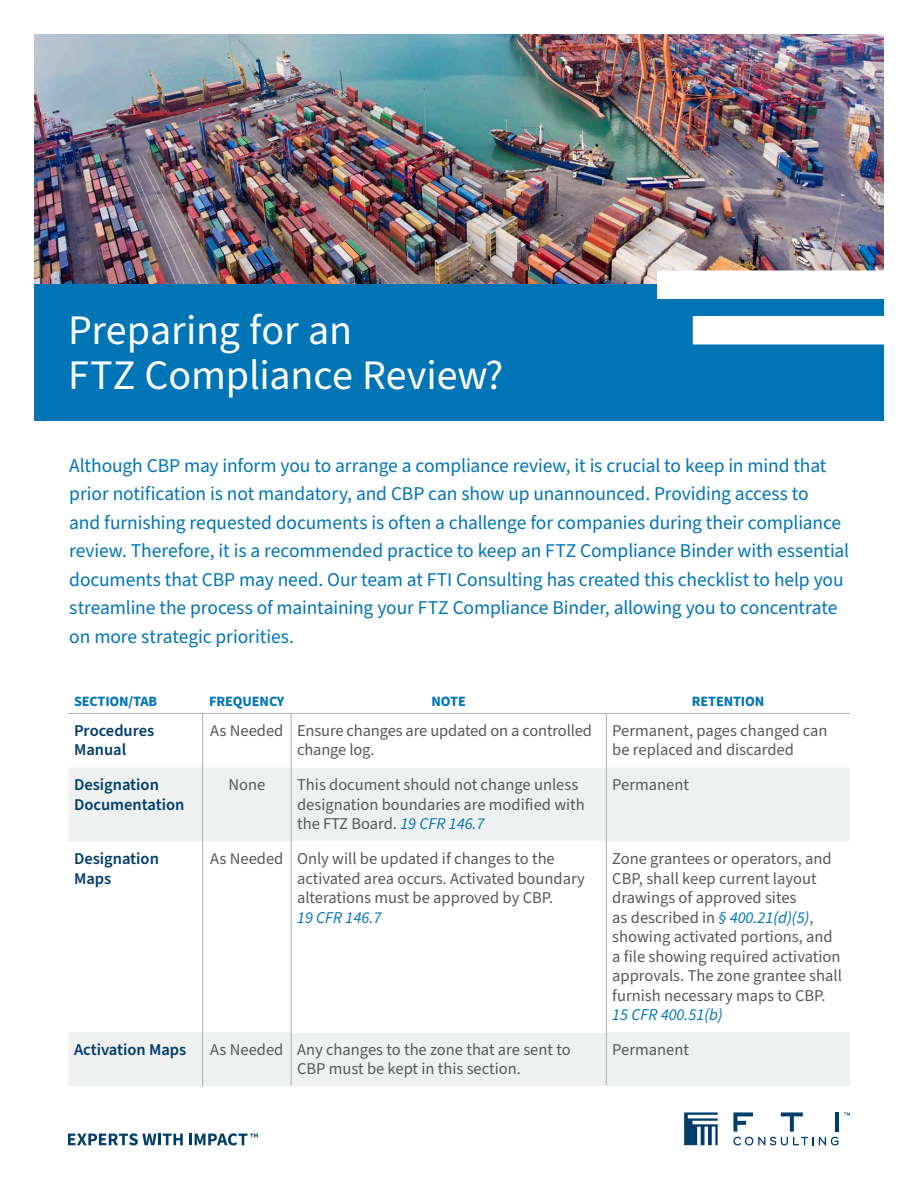
<style>
.page{position:relative;width:918px;height:1188px;background:#fff}
.page>*{position:absolute;margin:0;border:0;box-sizing:border-box;transform-origin:0 0}
.Headline{font:42px/45px "Source Sans Pro";letter-spacing:-.005em;color:#fff}
.Intro{font:19.5px/28.5px "Source Sans Pro";letter-spacing:-.01em;color:#0075b6}
.Table__Body_Copy{font:16.5px/19.5px "Source Sans Pro";color:#57585a}
.Table__Body_Copy-2{font:600 16.5px/19.5px "Source Sans Pro";color:#003e69}
.Subhead_L1-_CaseStud{font:700 14.25px "Source Sans Pro";letter-spacing:-.01em;color:#0075b6}
.s1{font-style:italic;color:#0075b6}
</style>
<div class="page">
<svg style="left:68px;top:1133px;width:115px;height:12px"></svg>
<svg style="left:189px;top:1133px;width:69px;height:12px"></svg>
<svg style="left:684px;top:1112px;width:34px;height:33px"></svg>
<svg style="left:844px;top:1112px;width:6px;height:3px"></svg>
<hr style="left:835px;top:1112px;width:4px;height:20px;background:#003e69">
<svg style="left:733px;top:1112px;width:105px;height:33px"></svg>
<img style="left:34px;top:34px;width:850px;height:250px">
<div style="left:34px;top:284px;width:850px;height:137px;background:#0075b6"></div>
<div style="left:657px;top:270px;width:229px;height:29px;background:#fff"></div>
<div style="left:693px;top:316px;width:193px;height:28px;background:#fff"></div>
<svg style="left:68px;top:767px;width:782px;height:319px"></svg>
<hr style="left:68px;top:713px;width:135px;height:1px;background:#a9aeb0">
<hr style="left:203px;top:713px;width:88px;height:1px;background:#a9aeb0">
<hr style="left:291px;top:713px;width:315px;height:1px;background:#a9aeb0">
<hr style="left:606px;top:713px;width:244px;height:1px;background:#a9aeb0">
<hr style="left:202px;top:714px;width:1px;height:53px;background:#a9aeb0">
<hr style="left:202px;top:767px;width:1px;height:74px;background:#a9aeb0">
<hr style="left:202px;top:841px;width:1px;height:191px;background:#a9aeb0">
<hr style="left:202px;top:1032px;width:1px;height:54px;background:#a9aeb0">
<hr style="left:291px;top:767px;width:315px;height:1px;background:#fff">
<hr style="left:291px;top:840px;width:315px;height:2px;background:#fff">
<hr style="left:291px;top:1031px;width:315px;height:2px;background:#fff">
<hr style="left:291px;top:714px;width:1px;height:53px;background:#a9aeb0">
<hr style="left:291px;top:767px;width:1px;height:74px;background:#a9aeb0">
<hr style="left:291px;top:841px;width:1px;height:191px;background:#a9aeb0">
<hr style="left:291px;top:1032px;width:1px;height:54px;background:#a9aeb0">
<hr style="left:606px;top:714px;width:1px;height:53px;background:#a9aeb0">
<hr style="left:606px;top:767px;width:1px;height:74px;background:#a9aeb0">
<hr style="left:606px;top:841px;width:1px;height:191px;background:#a9aeb0">
<hr style="left:606px;top:1032px;width:1px;height:54px;background:#a9aeb0">
<p class="Headline" style="left:68px;top:309px;width:437px">Preparing for an<br>FTZ Compliance Review?</p>
<p class="Intro" style="left:69px;top:452px;width:781px">Although CBP may inform you to arrange a compliance review, it is crucial to keep in mind that prior notification is not mandatory, and CBP can show up unannounced. Providing access to<br>and furnishing requested documents is often a challenge for companies during their compliance review. Therefore, it is a recommended practice to keep an FTZ Compliance Binder with essential documents that CBP may need. Our team at FTI Consulting has created this checklist to help you streamline the process of maintaining your FTZ Compliance Binder, allowing you to concentrate on more strategic priorities.</p>
<p class="Subhead_L1-_CaseStud" style="left:74px;top:692px;width:85px">SECTION/TAB</p>
<p class="Subhead_L1-_CaseStud" style="left:209px;top:692px;width:77px">FREQUENCY</p>
<p class="Subhead_L1-_CaseStud" style="left:432px;top:692px;width:36px">NOTE</p>
<p class="Subhead_L1-_CaseStud" style="left:692px;top:692px;width:74px">RETENTION</p>
<p class="Table__Body_Copy-2" style="left:74px;top:721px;width:82px">Procedures<br>Manual</p>
<p class="Table__Body_Copy" style="left:210px;top:721px;width:75px">As Needed</p>
<p class="Table__Body_Copy" style="left:297px;top:721px;width:296px">Ensure changes are updated on a controlled change log.</p>
<p class="Table__Body_Copy" style="left:612px;top:721px;width:217px">Permanent, pages changed can be replaced and discarded</p>
<p class="Table__Body_Copy-2" style="left:74px;top:775px;width:112px">Designation<br>Documentation</p>
<p class="Table__Body_Copy" style="left:228px;top:776px;width:38px">None</p>
<p class="Table__Body_Copy" style="left:297px;top:776px;width:289px">This document should not change unless designation boundaries are modified with the FTZ Board. <span class="s1">19 CFR 146.7</span></p>
<p class="Table__Body_Copy" style="left:612px;top:776px;width:78px">Permanent</p>
<p class="Table__Body_Copy-2" style="left:74px;top:849px;width:86px">Designation<br>Maps</p>
<p class="Table__Body_Copy" style="left:210px;top:849px;width:75px">As Needed</p>
<p class="Table__Body_Copy" style="left:297px;top:849px;width:289px">Only will be updated if changes to the activated area occurs. Activated boundary alterations must be approved by CBP.<br><span class="s1">19 CFR 146.7</span></p>
<p class="Table__Body_Copy" style="left:612px;top:849px;width:231px">Zone grantees or operators, and<br>CBP, shall keep current layout drawings of approved sites<br>as described in <span class="s1">§ 400.21(d)(5)</span>, showing activated portions, and a file showing required activation approvals. The zone grantee shall furnish necessary maps to CBP.<br><span class="s1">15 CFR 400.51(b)</span></p>
<p class="Table__Body_Copy-2" style="left:74px;top:1040px;width:114px">Activation Maps</p>
<p class="Table__Body_Copy" style="left:210px;top:1040px;width:75px">As Needed</p>
<p class="Table__Body_Copy" style="left:297px;top:1040px;width:275px">Any changes to the zone that are sent to<br>CBP must be kept in this section.</p>
<p class="Table__Body_Copy" style="left:612px;top:1040px;width:78px">Permanent</p>
</div>
